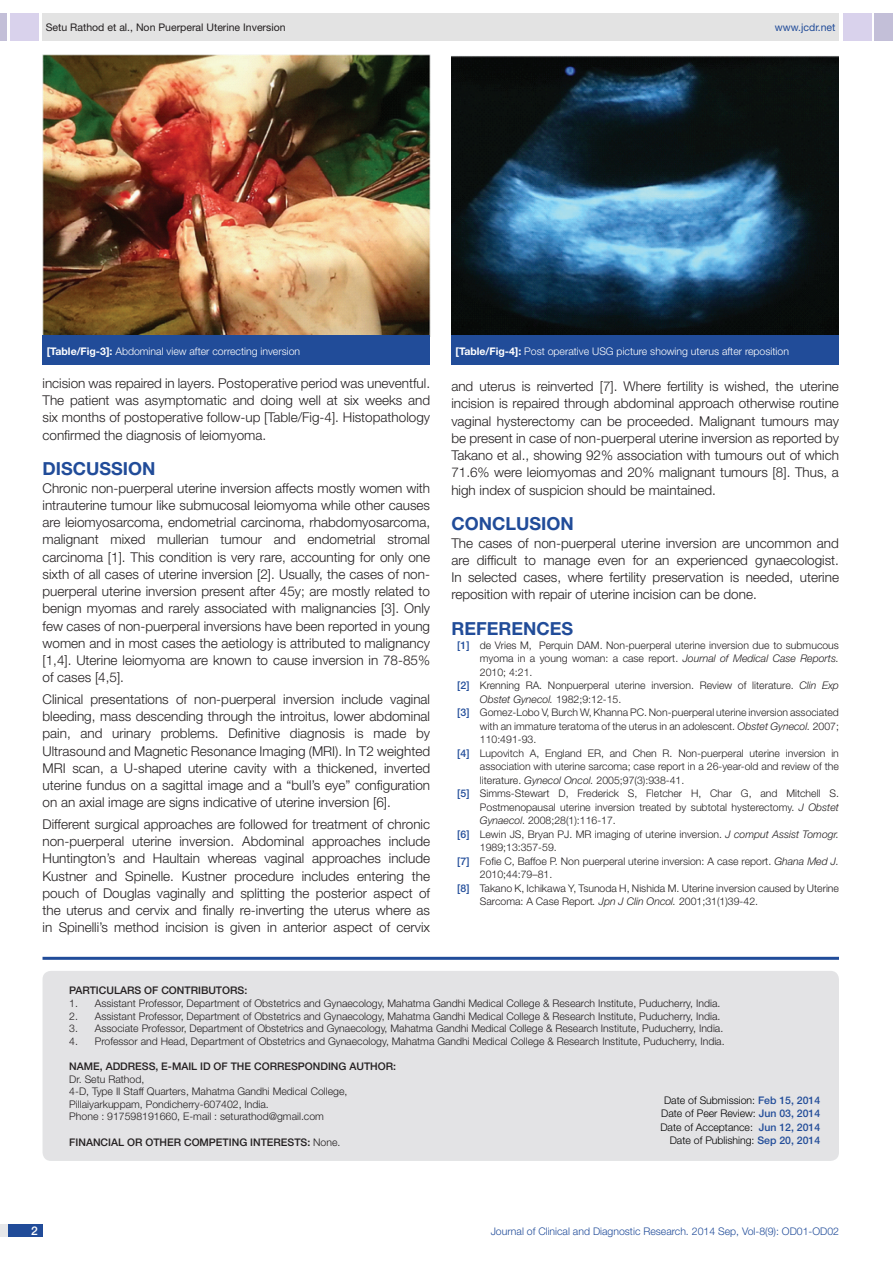
<style>
.page{position:relative;width:893px;height:1263px;background:#fff}
.page>*{position:absolute;margin:0;border:0;box-sizing:border-box;transform-origin:0 0}
.Heading{font:700 18px "Helvetica Neue";color:#214c99}
.Body_text{font:300 13.5px/17.2px "Helvetica Neue";color:#231f20;text-align:justify}
.t1{font:500 12px "Helvetica Neue";color:#fff}
.con_particulars{font:300 10.5px "Helvetica Neue";color:#231f20}
.Table_text{font:300 10.5px "Helvetica Neue";color:#fff}
.con_particulars-2{font:500 10.5px "Helvetica Neue";color:#231f20}
.t2{font:300 10.5px "Helvetica Neue";color:#000}
.t3{font:300 10.5px "Helvetica Neue";color:#214c99}
.t4{font:10.5px "Helvetica Neue";color:#231f20}
.t5{font:italic 300 10.5px "Helvetica Neue";color:#231f20}
.t6{font:10.5px "Helvetica Neue";color:#214c99}
.s1{font-weight:700}
.s2{font-weight:500;color:#214c99}
.s3{font-style:italic}
.s4{font-style:normal}
.s5{font-weight:300}
</style>
<div class="page">
<div style="left:0;top:13px;width:7px;height:28px;background:#c3bfd8"></div>
<div style="left:10px;top:13px;width:29px;height:28px;background:#d9d2ec"></div>
<div style="left:43px;top:13px;width:796px;height:28px;background:#e3e3e3"></div>
<div style="left:875px;top:13px;width:18px;height:28px;background:#c3bfd8"></div>
<div style="left:843px;top:13px;width:29px;height:28px;background:#d9d2ec"></div>
<div style="left:0;top:1224px;width:43px;height:13px;background:#e6e7e9"></div>
<div style="left:8px;top:1224px;width:35px;height:13px;background:#214c99"></div>
<hr style="left:43px;top:957px;width:796px;height:3px;background:#214c99">
<div style="left:43px;top:971px;width:796px;height:190px;background:#e3e3e5;border-radius:9px"></div>
<img style="left:43px;top:54px;width:387px;height:281px">
<img style="left:451px;top:56px;width:388px;height:279px">
<div style="left:43px;top:335px;width:387px;height:30px;background:#214c99"></div>
<div style="left:451px;top:335px;width:388px;height:30px;background:#214c99"></div>
<p class="t4" style="left:46px;top:21px;width:241px">Setu Rathod et al., Non Puerperal Uterine Inversion</p>
<p class="t6" style="left:775px;top:21px;width:62px">www.jcdr.net</p>
<p class="Table_text" style="left:47px;top:344px;width:255px"><span class="s1">[TABLE/FIG-3]:</span> Abdominal view after correcting inversion</p>
<p class="Table_text" style="left:456px;top:344px;width:335px"><span class="s1">[TABLE/FIG-4]:</span> Post operative USG picture showing uterus after reposition</p>
<p class="Body_text" style="left:43px;top:374px;width:389px">incision was repaired in layers. Postoperative period was uneventful.<br>The patient was asymptomatic and doing well at six weeks and six months of postoperative follow-up [Table/Fig-4]. Histopathology confirmed the diagnosis of leiomyoma.</p>
<p class="Heading" style="left:43px;top:458px;width:115px">DISCUSSION</p>
<p class="Body_text" style="left:43px;top:479px;width:389px">Chronic non-puerperal uterine inversion affects mostly women with intrauterine tumour like submucosal leiomyoma while other causes are leiomyosarcoma, endometrial carcinoma, rhabdomyosarcoma, malignant mixed mullerian tumour and endometrial stromal carcinoma [1]. This condition is very rare, accounting for only one sixth of all cases of uterine inversion [2]. Usually, the cases of non&shy;puerperal uterine inversion present after 45y; are mostly related to benign myomas and rarely associated with malignancies [3]. Only few cases of non-puerperal inversions have been reported in young women and in most cases the aetiology is attributed to malignancy [1,4]. Uterine leiomyoma are known to cause inversion in 78-85% of cases [4,5].</p>
<p class="Body_text" style="left:43px;top:690px;width:389px">Clinical presentations of non-puerperal inversion include vaginal bleeding, mass descending through the introitus, lower abdominal pain, and urinary problems. Definitive diagnosis is made by Ultrasound and Magnetic Resonance Imaging (MRI). In T2 weighted MRI scan, a U-shaped uterine cavity with a thickened, inverted uterine fundus on a sagittal image and a “bull’s eye” configuration on an axial image are signs indicative of uterine inversion [6].</p>
<p class="Body_text" style="left:43px;top:815px;width:389px">Different surgical approaches are followed for treatment of chronic non-puerperal uterine inversion. Abdominal approaches include Huntington’s and Haultain whereas vaginal approaches include Kustner and Spinelle. Kustner procedure includes entering the pouch of Douglas vaginally and splitting the posterior aspect of the uterus and cervix and finally re-inverting the uterus where as in Spinelli’s method incision is given in anterior aspect of cervix</p>
<p class="Body_text" style="left:451px;top:377px;width:389px">and uterus is reinverted [7]. Where fertility is wished, the uterine incision is repaired through abdominal approach otherwise routine vaginal hysterectomy can be proceeded. Malignant tumours may be present in case of non-puerperal uterine inversion as reported by Takano et al., showing 92% association with tumours out of which 71.6% were leiomyomas and 20% malignant tumours [8]. Thus, a high index of suspicion should be maintained.</p>
<p class="Heading" style="left:451px;top:513px;width:124px">CONCLUSION</p>
<p class="Body_text" style="left:451px;top:534px;width:389px">The cases of non-puerperal uterine inversion are uncommon and are difficult to manage even for an experienced gynaecologist.<br>In selected cases, where fertility preservation is needed, uterine reposition with repair of uterine incision can be done.</p>
<p class="Heading" style="left:451px;top:618px;width:123px">REFERENCES</p>
<p class="con_particulars" style="left:457px;top:639px;width:383px"><span class="s2">[1]</span> de Vries M, Perquin DAM. Non-puerperal uterine inversion due to submucous</p>
<p class="con_particulars" style="left:480px;top:652px;width:361px">myoma in a young woman: a case report. <span class="s3">Journal of Medical Case Reports.</span></p>
<p class="con_particulars" style="left:480px;top:666px;width:54px">2010; 4:21.</p>
<p class="con_particulars" style="left:457px;top:679px;width:383px"><span class="s2">[2]</span> Krenning RA. Nonpuerperal uterine inversion. Review of literature. <span class="s3">Clin Exp</span></p>
<p class="t5" style="left:480px;top:693px;width:143px">Obstet Gynecol. <span class="s4">1982;9:12-15.</span></p>
<p class="con_particulars" style="left:457px;top:706px;width:383px"><span class="s2">[3]</span> Gomez-Lobo V, Burch W, Khanna PC. Non-puerperal uterine inversion associated</p>
<p class="con_particulars" style="left:480px;top:720px;width:361px">with an immature teratoma of the uterus in an adolescent. <span class="s3">Obstet Gynecol.</span> 2007;</p>
<p class="con_particulars" style="left:480px;top:733px;width:58px">110:491-93.</p>
<p class="con_particulars" style="left:457px;top:747px;width:383px"><span class="s2">[4]</span> Lupovitch A, England ER, and Chen R. Non-puerperal uterine inversion in</p>
<p class="con_particulars" style="left:480px;top:760px;width:361px">association with uterine sarcoma; case report in a 26-year-old and review of the</p>
<p class="con_particulars" style="left:480px;top:774px;width:206px">literature. <span class="s3">Gynecol Oncol.</span> 2005;97(3):938-41.</p>
<p class="con_particulars" style="left:457px;top:787px;width:383px"><span class="s2">[5]</span> Simms-Stewart D, Frederick S, Fletcher H, Char G, and Mitchell S.</p>
<p class="con_particulars" style="left:480px;top:801px;width:361px">Postmenopausal uterine inversion treated by subtotal hysterectomy. <span class="s3">J Obstet</span></p>
<p class="con_particulars" style="left:480px;top:814px;width:138px"><span class="s3">Gynaecol</span>. 2008;28(1):116-17.</p>
<p class="con_particulars" style="left:457px;top:828px;width:383px"><span class="s2">[6]</span> Lewin JS, Bryan PJ. MR imaging of uterine inversion. <span class="s3">J comput Assist Tomogr.</span></p>
<p class="con_particulars" style="left:480px;top:841px;width:78px">1989;13:357-59.</p>
<p class="con_particulars" style="left:457px;top:855px;width:383px"><span class="s2">[7]</span> Fofie C, Baffoe P. Non puerperal uterine inversion: A case report. <span class="s3">Ghana Med J.</span></p>
<p class="con_particulars" style="left:480px;top:868px;width:74px">2010;44:79–81.</p>
<p class="con_particulars" style="left:457px;top:882px;width:383px"><span class="s2">[8]</span> Takano K, Ichikawa Y, Tsunoda H, Nishida M. Uterine inversion caused by Uterine</p>
<p class="con_particulars" style="left:480px;top:895px;width:280px">Sarcoma: A Case Report<span class="s3">. Jpn J Clin Oncol.</span> 2001;31(1)39-42.</p>
<p class="con_particulars-2" style="left:69px;top:984px;width:45px">PARTI CULA</p>
<p class="con_particulars-2" style="left:127px;top:984px;width:50px">RS OF CONT</p>
<p class="con_particulars-2" style="left:191px;top:984px;width:26px">RIBUTO</p>
<p class="con_particulars-2" style="left:230px;top:984px;width:19px">RS:</p>
<p class="con_particulars" style="left:69px;top:997px;width:653px">1. Assistant Professor, Department of Obstetrics and Gynaecology, Mahatma Gandhi Medical College &amp; Research Institute, Puducherry, India.</p>
<p class="con_particulars" style="left:69px;top:1009px;width:653px">2. Assistant Professor, Department of Obstetrics and Gynaecology, Mahatma Gandhi Medical College &amp; Research Institute, Puducherry, India.</p>
<p class="con_particulars" style="left:69px;top:1022px;width:655px">3. Associate Professor, Department of Obstetrics and Gynaecology, Mahatma Gandhi Medical College &amp; Research Institute, Puducherry, India.</p>
<p class="con_particulars" style="left:69px;top:1035px;width:657px">4. Professor and Head, Department of Obstetrics and Gynaecology, Mahatma Gandhi Medical College &amp; Research Institute, Puducherry, India.</p>
<p class="con_particulars-2" style="left:69px;top:1060px;width:9px">NAME</p>
<p class="con_particulars-2" style="left:100px;top:1060px;width:15px">, ADD</p>
<p class="con_particulars-2" style="left:128px;top:1060px;width:52px">RESS, E-MAIL</p>
<p class="con_particulars-2" style="left:200px;top:1060px;width:39px">ID OF THE</p>
<p class="con_particulars-2" style="left:254px;top:1060px;width:59px">CORRESPONDIN</p>
<p class="con_particulars-2" style="left:338px;top:1060px;width:20px">G AUTHO</p>
<p class="con_particulars-2" style="left:386px;top:1060px;width:12px">R:</p>
<p class="con_particulars" style="left:69px;top:1072px;width:77px">Dr. Setu Rathod,</p>
<p class="con_particulars" style="left:69px;top:1085px;width:280px">4-D, Type II Staff Quarters, Mahatma Gandhi Medical College,</p>
<p class="con_particulars" style="left:69px;top:1098px;width:201px">Pillaiyarkuppam, Pondicherry-607402, India.</p>
<p class="con_particulars" style="left:69px;top:1110px;width:256px">Phone : 917598191660, E-mail : seturathod@gmail.com</p>
<p class="con_particulars-2" style="left:69px;top:1135px;width:84px">Financial OR OTHE</p>
<p class="con_particulars-2" style="left:174px;top:1135px;width:49px">R COM PETIN</p>
<p class="con_particulars-2" style="left:239px;top:1135px;width:18px">G INTE</p>
<p class="con_particulars-2" style="left:274px;top:1135px;width:68px">RESTS: <span class="s5">None.</span></p>
<p class="t2" style="left:664px;top:1094px;width:158px">Date of Submission: <span class="s2">Feb 15, 2014</span></p>
<p class="t2" style="left:661px;top:1107px;width:161px">Date of Peer Review: <span class="s2">Jun 03, 2014</span></p>
<p class="t2" style="left:660px;top:1121px;width:161px">Date of Acceptance: <span class="s2">Jun 12, 2014</span></p>
<p class="t2" style="left:670px;top:1134px;width:152px">Date of Publishing: <span class="s2">Sep 20, 2014</span></p>
<p class="t1" style="left:31px;top:1223px;width:8px">2</p>
<p class="t3" style="left:491px;top:1225px;width:350px">Journal of Clinical and Diagnostic Research. 2014 Sep, Vol-8(9): OD01-OD02</p>
</div>
